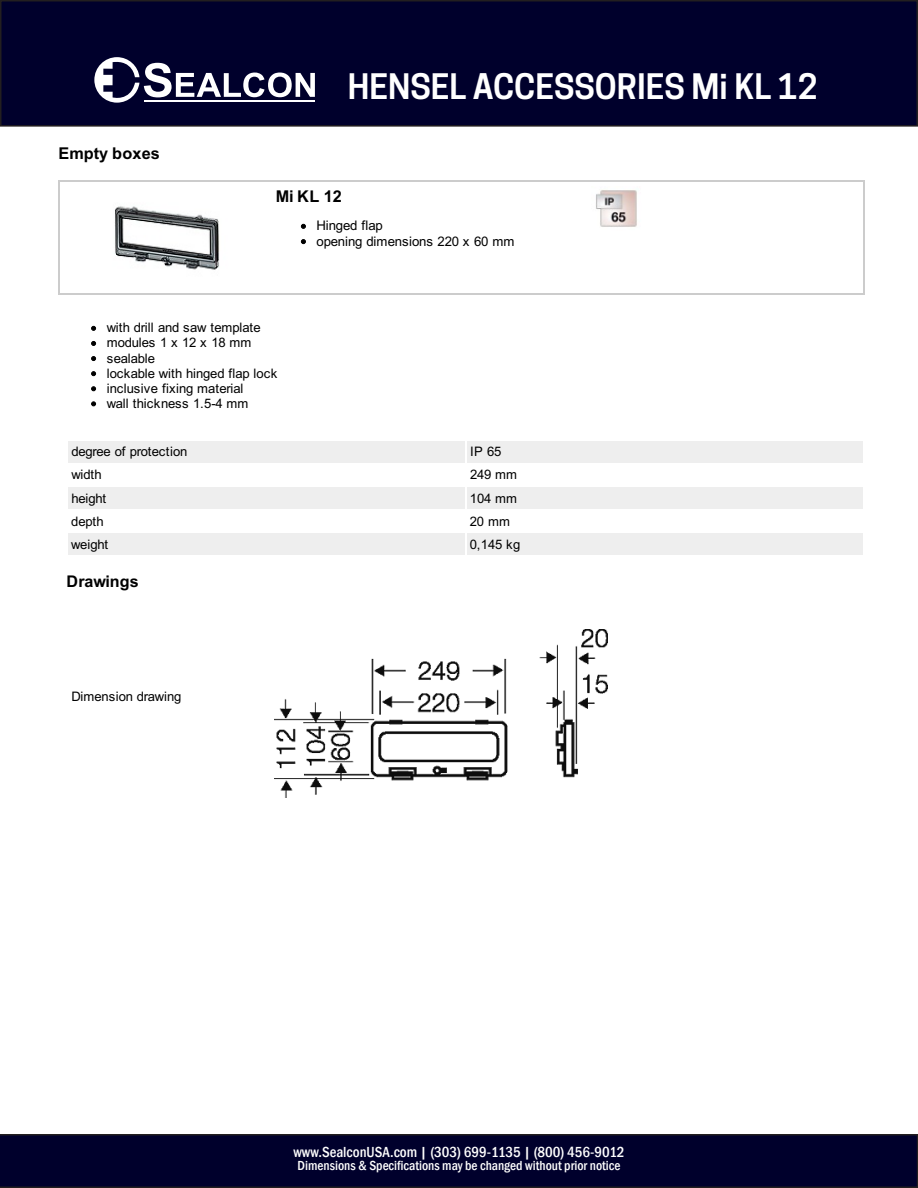
<style>
.page{position:relative;width:918px;height:1188px;background:#fff}
.page>*{position:absolute;margin:0;border:0;box-sizing:border-box;transform-origin:0 0}
.t1{font:italic 600 33px "Cooper Hewitt";color:#fff}
.t2{font:700 16.2px "Arial";letter-spacing:.005em;color:#000}
.t3{font:700 16.05px "Arial";letter-spacing:.005em;color:#000}
.t4{font:500 condensed 15px "Franklin Gothic";color:#fff}
.t5{font:500 condensed 13.5px "Franklin Gothic";color:#fff}
.t6{font:13.2px/15.3px "Arial";letter-spacing:-.02em;color:#000}
.t7{font:13.05px/15.1px "Arial";letter-spacing:.01em;color:#000}
.t8{font:13.05px "Arial";letter-spacing:-.02em;color:#000}
.s1{color:#00002c}
</style>
<div class="page">
<div style="left:68px;top:441px;width:397px;height:21px;background:#eee"></div>
<div style="left:467px;top:441px;width:396px;height:21px;background:#eee"></div>
<div style="left:68px;top:487px;width:397px;height:22px;background:#eee"></div>
<div style="left:467px;top:487px;width:396px;height:22px;background:#eee"></div>
<div style="left:68px;top:534px;width:397px;height:21px;background:#eee"></div>
<div style="left:467px;top:534px;width:396px;height:21px;background:#eee"></div>
<svg style="left:91px;top:326px;width:5px;height:5px"></svg>
<svg style="left:91px;top:341px;width:5px;height:5px"></svg>
<svg style="left:91px;top:356px;width:5px;height:5px"></svg>
<svg style="left:91px;top:371px;width:5px;height:5px"></svg>
<svg style="left:91px;top:386px;width:5px;height:5px"></svg>
<svg style="left:91px;top:401px;width:5px;height:5px"></svg>
<img style="left:275px;top:629px;width:332px;height:168px">
<hr style="left:58px;top:181px;width:807px;height:1px;background:#ccc">
<hr style="left:58px;top:293px;width:807px;height:1px;background:#ccc">
<hr style="left:58px;top:181px;width:1px;height:113px;background:#ccc">
<hr style="left:864px;top:181px;width:1px;height:113px;background:#ccc">
<img style="left:114px;top:206px;width:106px;height:64px">
<svg style="left:301px;top:224px;width:5px;height:5px"></svg>
<svg style="left:301px;top:239px;width:5px;height:5px"></svg>
<img style="left:596px;top:190px;width:41px;height:37px">
<svg style="left:0;top:1134px;width:918px;height:54px;background:#01012b"></svg>
<div style="left:1px;top:1px;width:916px;height:125px;background:#00002c"></div>
<div style="left:0;top:0;width:918px;height:127px;border:2px solid #231f20"></div>
<svg style="left:94px;top:57px;width:221px;height:46px"></svg>
<p class="t2" style="left:58px;top:148px;width:103px">Empty boxes</p>
<p class="t1" style="left:348px;top:67px;width:471px">HENSEL ACCESSORIES Mi KL 12</p>
<p class="t2" style="left:276px;top:190px;width:67px">Mi KL 12</p>
<p class="t6" style="left:317px;top:219px;width:200px">Hinged flap<br>opening dimensions 220 x 60 mm</p>
<p class="t7" style="left:107px;top:321px;width:172px">with drill and saw template modules 1 x 12 x 18 mm sealable<br>lockable with hinged flap lock inclusive fixing material<br>wall thickness 1.5-4 mm</p>
<p class="t8" style="left:71px;top:447px;width:117px">degree of protection</p>
<p class="t8" style="left:470px;top:447px;width:33px">IP 65</p>
<p class="t8" style="left:71px;top:470px;width:32px">width</p>
<p class="t8" style="left:470px;top:470px;width:49px">249 mm</p>
<p class="t8" style="left:71px;top:493px;width:36px">height</p>
<p class="t8" style="left:470px;top:493px;width:49px">104 mm</p>
<p class="t8" style="left:71px;top:516px;width:34px">depth</p>
<p class="t8" style="left:470px;top:516px;width:42px">20 mm</p>
<p class="t8" style="left:71px;top:539px;width:38px">weight</p>
<p class="t8" style="left:470px;top:539px;width:52px">0,145 kg</p>
<p class="t3" style="left:66px;top:576px;width:74px">Drawings</p>
<p class="t8" style="left:71px;top:691px;width:111px">Dimension drawing</p>
<p class="t4" style="left:294px;top:1142px;width:333px">www.SealconUSA.com | <span class="s1">(303) 699-1135</span> | (800) 456-9012</p>
<p class="t5" style="left:298px;top:1157px;width:324px">Dimensions &amp; Specifications may be changed without prior notice</p>
</div>
